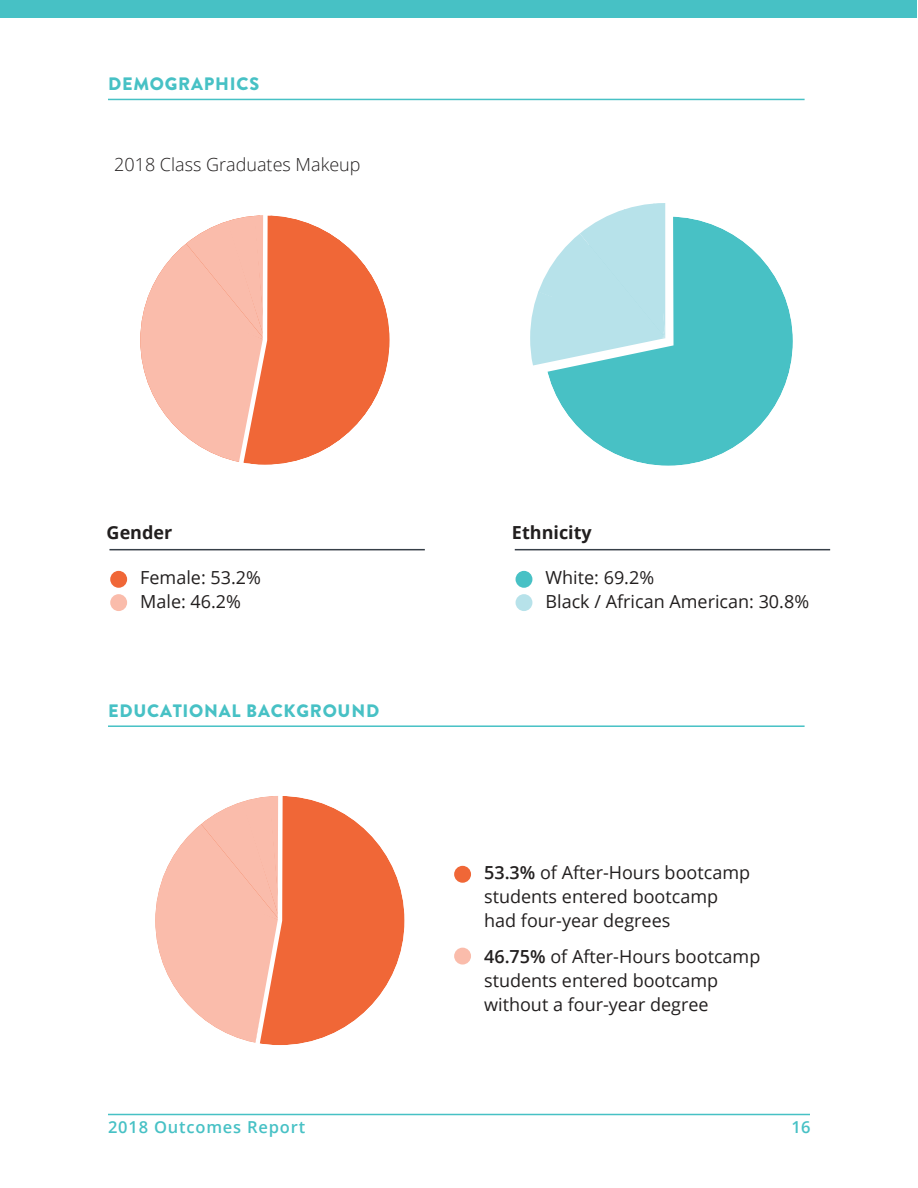
<style>
.page{position:relative;width:918px;height:1188px;background:#fff}
.page>*{position:absolute;margin:0;border:0;box-sizing:border-box;transform-origin:0 0}
.t1{font:18px/24px "Open Sans";color:#221f1f}
.t2{font:900 18px "Brandon Grotesque";letter-spacing:.04em;color:#47c1c5}
.t3{font:300 18px "Open Sans";color:#221f1f}
.t4{font:700 18px "Open Sans";color:#221f1f}
.t5{font:600 16.5px "Open Sans";letter-spacing:.05em;color:#47c1c5}
.s1{font-weight:600}
</style>
<div class="page">
<div style="left:454px;top:866px;width:17px;height:17px;background:#f06737;border-radius:50%"></div>
<div style="left:454px;top:948px;width:17px;height:17px;background:#fabcab;border-radius:50%"></div>
<div style="left:1px;top:0;width:916px;height:17px;background:#47c1c5"></div>
<hr style="left:108px;top:1114px;width:702px;height:1px;background:#47c1c5">
<hr style="left:109px;top:549px;width:316px;height:1px;background:#373f48">
<div style="left:110px;top:571px;width:17px;height:17px;background:#f06737;border-radius:50%"></div>
<div style="left:110px;top:594px;width:17px;height:17px;background:#fabcab;border-radius:50%"></div>
<hr style="left:108px;top:99px;width:697px;height:1px;background:#47c1c5">
<hr style="left:108px;top:725px;width:697px;height:2px;background:#47c1c5">
<div style="left:155px;top:796px;width:250px;height:249px;background:#f06737;border-radius:50%"></div>
<svg style="left:155px;top:796px;width:128px;height:249px"></svg>
<div style="left:140px;top:215px;width:250px;height:250px;background:#f06737;border-radius:50%"></div>
<svg style="left:140px;top:215px;width:136px;height:250px"></svg>
<div style="left:544px;top:217px;width:249px;height:249px;background:#48c1c5;border-radius:50%"></div>
<hr style="left:515px;top:549px;width:315px;height:1px;background:#373f48">
<div style="left:516px;top:571px;width:16px;height:17px;background:#48c1c5;border-radius:50%"></div>
<div style="left:516px;top:594px;width:16px;height:17px;background:#b7e2ea;border-radius:50%"></div>
<svg style="left:530px;top:203px;width:146px;height:178px"></svg>
<p class="t2" style="left:108px;top:77px;width:153px">DEMOGRAPHICS</p>
<p class="t3" style="left:114px;top:157px;width:248px">2018 Class Graduates Makeup</p>
<p class="t4" style="left:107px;top:525px;width:67px">Gender</p>
<p class="t1" style="left:140px;top:568px;width:122px">Female: 53.2%<br>Male: 46.2%</p>
<p class="t2" style="left:108px;top:703px;width:273px">EDUCATIONAL BACKGROUND</p>
<p class="t4" style="left:512px;top:519px;width:81px">Ethnicity</p>
<p class="t1" style="left:546px;top:568px;width:265px">White: 69.2%<br>Black / African American: 30.8%</p>
<p class="t1" style="left:484px;top:863px;width:268px"><span class="s1">53.3%</span> of After-Hours bootcamp students entered bootcamp had four-year degrees</p>
<p class="t1" style="left:484px;top:947px;width:278px"><span class="s1">46.75%</span> of After-Hours bootcamp students entered bootcamp without a four-year degree</p>
<p class="t5" style="left:108px;top:1121px;width:199px">2018 Outcomes Report</p>
<p class="t5" style="left:792px;top:1121px;width:20px">16</p>
</div>
